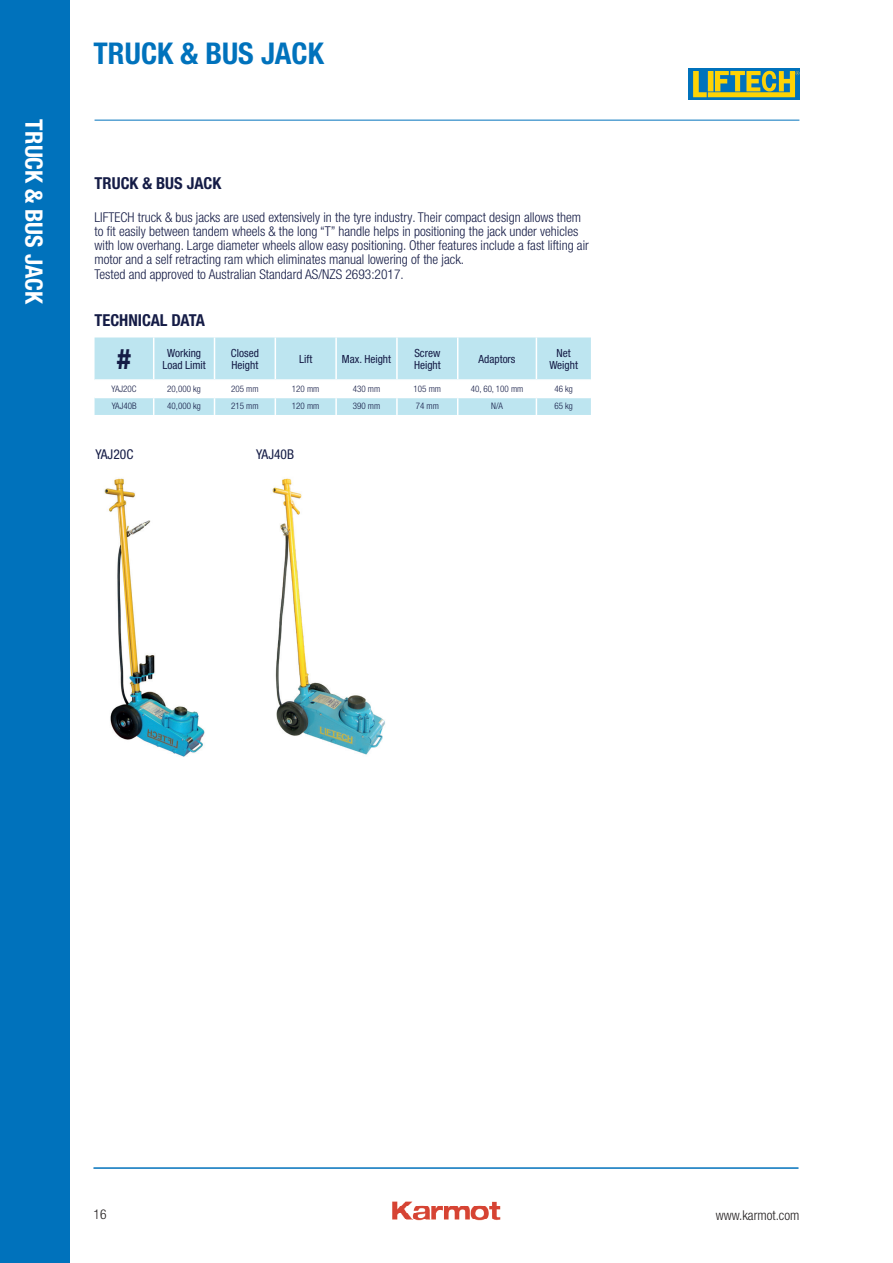
<style>
.page{position:relative;width:893px;height:1263px;background:#fff}
.page>*{position:absolute;margin:0;border:0;box-sizing:border-box;transform-origin:0 0}
.t1{font:700 condensed 30px "Helvetica Neue LT Pro";color:#0072bc}
.t2{font:700 condensed 28.5px "Helvetica Neue LT Pro";color:#151c46}
.t3{font:700 condensed 24px "Helvetica Neue LT Pro";color:#fff}
.t4{font:700 condensed 16.5px "Helvetica Neue LT Pro";color:#151c46}
.t5{font:300 condensed 13.5px/14.2px "Helvetica Neue LT Pro";color:#151c46}
.t6{font:300 condensed 13.5px "Helvetica Neue LT Pro";color:#231f20}
.t7{font:condensed 13.5px "Helvetica Neue LT Pro";color:#151c46}
.t8{font:condensed 11.25px/12px "Helvetica Neue LT Pro";color:#151c46;text-align:center}
.t9{font:300 condensed 9px "Helvetica Neue LT Pro";color:#151c46}
</style>
<div class="page">
<div style="left:0;top:0;width:70px;height:1263px;background:#0072bc"></div>
<hr style="left:95px;top:120px;width:704px;height:1px;background:#0072bc">
<hr style="left:94px;top:1168px;width:704px;height:1px;background:#0072bc">
<img style="left:392px;top:1201px;width:108px;height:20px">
<img style="left:689px;top:69px;width:110px;height:31px">
<svg style="left:95px;top:337px;width:496px;height:78px"></svg>
<img style="left:104px;top:478px;width:101px;height:279px">
<img style="left:272px;top:478px;width:113px;height:277px">
<h3 class="t3" style="left:48px;top:119px;width:186px;rotate:90deg">TRUCK &amp; BUS JACK</h3>
<h1 class="t1" style="left:94px;top:36px;width:232px">TRUCK &amp; BUS JACK</h1>
<p class="t4" style="left:95px;top:174px;width:128px">TRUCK &amp; BUS JACK</p>
<p class="t5" style="left:95px;top:210px;width:496px">LIFTECH truck &amp; bus jacks are used extensively in the tyre industry. Their compact design allows them to fit easily between tandem wheels &amp; the long “T” handle helps in positioning the jack under vehicles with low overhang. Large diameter wheels allow easy positioning. Other features include a fast lifting air motor and a self retracting ram which eliminates manual lowering of the jack.<br>Tested and approved to Australian Standard AS/NZS 2693:2017.</p>
<p class="t4" style="left:95px;top:310px;width:112px">TECHNICAL DATA</p>
<h2 class="t2" style="left:117px;top:342px;width:15px">#</h2>
<p class="t8" style="left:162px;top:347px;width:45px">Working<br>Load Limit</p>
<p class="t8" style="left:231px;top:347px;width:29px;text-align:left">Closed<br>Height</p>
<p class="t8" style="left:299px;top:353px;width:15px">Lift</p>
<p class="t8" style="left:342px;top:353px;width:51px">Max. Height</p>
<p class="t8" style="left:414px;top:347px;width:28px;text-align:left">Screw<br>Height</p>
<p class="t8" style="left:479px;top:353px;width:38px">Adaptors</p>
<p class="t8" style="left:549px;top:347px;width:30px">Net<br>Weight</p>
<p class="t9" style="left:112px;top:383px;width:26px">YAJ20C</p>
<p class="t9" style="left:167px;top:383px;width:35px">20,000 kg</p>
<p class="t9" style="left:231px;top:383px;width:29px">205 mm</p>
<p class="t9" style="left:292px;top:383px;width:29px">120 mm</p>
<p class="t9" style="left:353px;top:383px;width:29px">430 mm</p>
<p class="t9" style="left:414px;top:383px;width:29px">105 mm</p>
<p class="t9" style="left:471px;top:383px;width:54px">40, 60, 100 mm</p>
<p class="t9" style="left:554px;top:383px;width:20px">46 kg</p>
<p class="t9" style="left:112px;top:401px;width:26px">YAJ40B</p>
<p class="t9" style="left:167px;top:401px;width:35px">40,000 kg</p>
<p class="t9" style="left:231px;top:401px;width:29px">215 mm</p>
<p class="t9" style="left:292px;top:401px;width:29px">120 mm</p>
<p class="t9" style="left:353px;top:401px;width:29px">390 mm</p>
<p class="t9" style="left:416px;top:401px;width:25px">74 mm</p>
<p class="t9" style="left:491px;top:401px;width:13px">N/A</p>
<p class="t9" style="left:554px;top:401px;width:20px">65 kg</p>
<p class="t7" style="left:95px;top:446px;width:39px">YAJ20C</p>
<p class="t7" style="left:256px;top:446px;width:39px">YAJ40B</p>
<p class="t6" style="left:94px;top:1207px;width:14px">16</p>
<p class="t6" style="left:716px;top:1207px;width:85px">www.karmot.com</p>
</div>
